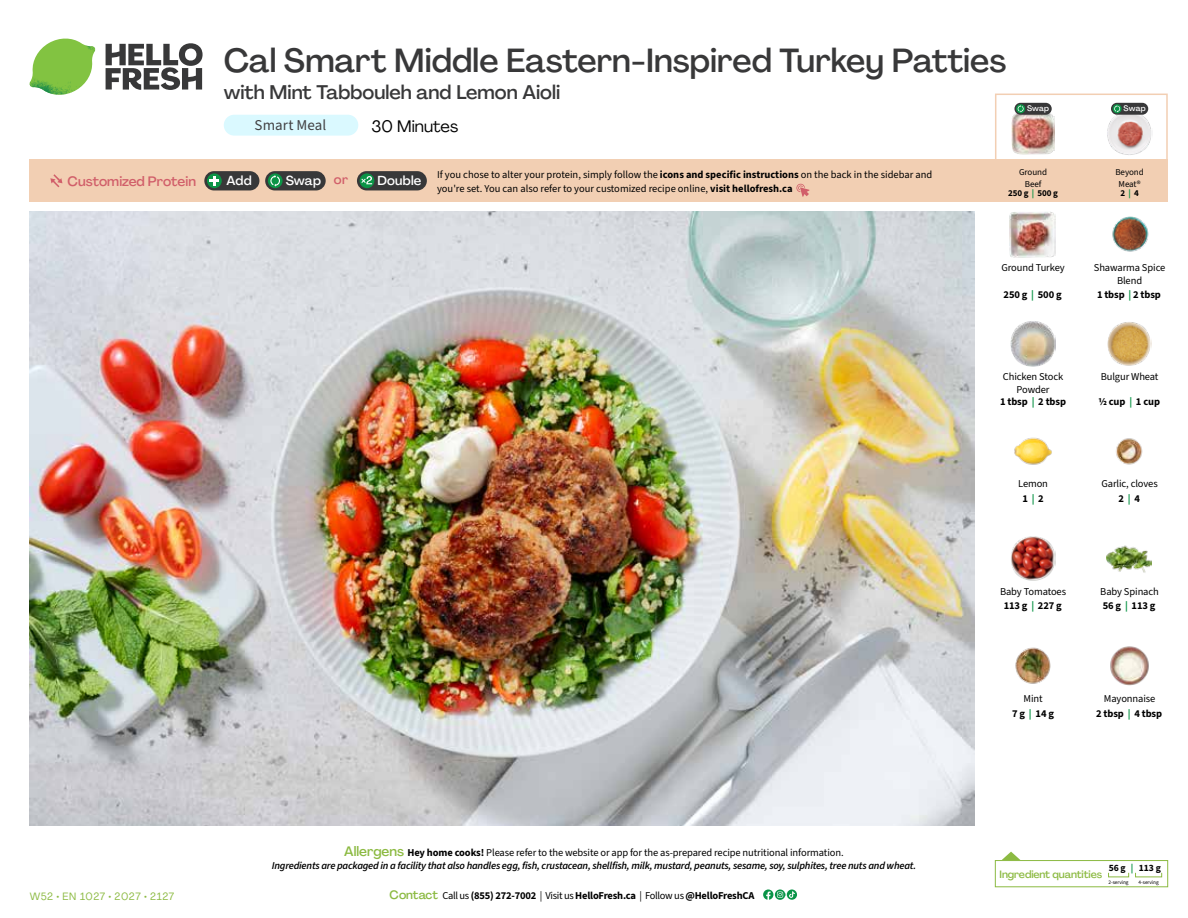
<style>
.page{position:relative;width:1188px;height:918px;background:#fff}
.page>*{position:absolute;margin:0;border:0;box-sizing:border-box;transform-origin:0 0}
.t1{font:500 33px "Agrandir";color:#383839}
.t2{font:500 19.5px "Agrandir";color:#383839}
.t3{font:16.5px "Agrandir";color:#000}
.t4{font:15px "Source Sans 3";color:#414042}
.t5{font:500 13.5px "Agrandir";color:#d15f6a}
.t6{font:500 12.9px "Agrandir";letter-spacing:.015em;color:#fff}
.t7{font:10.5px/14.9px "Source Sans 3";letter-spacing:-.01em;color:#000;text-align:center}
.t8{font:italic 600 10.5px/13.5px "Source Sans 3";letter-spacing:-.02em;color:#000;text-align:center}
.t9{font:700 10.5px/14.9px "Source Sans 3";letter-spacing:-.02em;color:#000;text-align:center}
.t10{font:10.5px "Agrandir";letter-spacing:.05em;color:#8cba42}
.t11{font:500 10.5px "Agrandir";letter-spacing:-.01em;color:#8cba42}
.t12{font:700 9.6px "Source Sans 3";color:#000}
.t13{font:9px/11.6px "Source Sans 3";letter-spacing:-.01em;color:#000;text-align:center}
.t14{font:700 9px "Source Sans 3";color:#000}
.t15{font:500 7.95px "Agrandir";letter-spacing:.01em;color:#fff}
.t16{font:5.25px "Source Sans 3";letter-spacing:-.01em;color:#000}
.s1{color:#d15f6a}
.s2{color:#0b9446}
.s3{font-weight:700}
.s4{font-weight:700;color:#0b9446}
.s5{font-family:"Agrandir";font-weight:500;font-style:normal;font-size:13.5px;color:#8cba42}
.s6{font-weight:700;font-style:normal}
.s7{font-weight:400;font-style:normal}
.s8{font-family:"Agrandir";font-weight:500;font-size:12px;color:#8cba42}
.s9{font-weight:400}
</style>
<div class="page">
<svg style="left:106px;top:43px;width:97px;height:47px"></svg>
<svg style="left:34px;top:39px;width:59px;height:38px"></svg>
<img style="left:65px;top:39px;width:30px;height:25px">
<img style="left:33px;top:60px;width:56px;height:10px">
<img style="left:29px;top:64px;width:58px;height:31px">
<img style="left:64px;top:70px;width:25px;height:24px">
<img style="left:30px;top:211px;width:945px;height:615px">
<div style="left:787px;top:889px;width:10px;height:11px;background:#099447;border-radius:50%"></div>
<svg style="left:763px;top:889px;width:32px;height:11px"></svg>
<div style="left:224px;top:115px;width:134px;height:21px;background:#daf9ff;border-radius:10px"></div>
<svg style="left:1002px;top:852px;width:19px;height:8px"></svg>
<div style="left:995px;top:860px;width:173px;height:27px;border:1px solid #8cba42"></div>
<img style="left:1011px;top:321px;width:45px;height:45px">
<img style="left:1107px;top:322px;width:45px;height:44px">
<img style="left:1014px;top:437px;width:38px;height:28px">
<img style="left:1116px;top:438px;width:27px;height:27px">
<img style="left:1011px;top:536px;width:45px;height:45px">
<img style="left:1106px;top:545px;width:46px;height:28px">
<img style="left:1015px;top:647px;width:36px;height:37px">
<img style="left:1112px;top:216px;width:37px;height:36px">
<img style="left:1010px;top:212px;width:45px;height:45px">
<img style="left:1110px;top:646px;width:39px;height:40px">
<div style="left:30px;top:160px;width:1138px;height:42px;background:#f2cfb3"></div>
<svg style="left:50px;top:174px;width:12px;height:13px"></svg>
<div style="left:265px;top:171px;width:61px;height:19px;background:#383839;border-radius:10px"></div>
<svg style="left:268px;top:173px;width:15px;height:15px"></svg>
<svg style="left:270px;top:175px;width:10px;height:12px"></svg>
<div style="left:204px;top:171px;width:55px;height:19px;background:#383839;border-radius:10px"></div>
<div style="left:207px;top:173px;width:15px;height:15px;background:#0b9446;border-radius:50%"></div>
<svg style="left:209px;top:176px;width:10px;height:10px"></svg>
<svg style="left:796px;top:183px;width:13px;height:14px"></svg>
<div style="left:357px;top:171px;width:70px;height:19px;background:#383839;border-radius:10px"></div>
<svg style="left:360px;top:173px;width:14px;height:15px"></svg>
<svg style="left:360px;top:176px;width:12px;height:8px"></svg>
<div style="left:995px;top:94px;width:173px;height:69px;border:2px solid #f2cfb3"></div>
<img style="left:1107px;top:111px;width:44px;height:44px">
<img style="left:1011px;top:113px;width:44px;height:42px">
<div style="left:1111px;top:103px;width:37px;height:12px;background:#383839;border-radius:6px"></div>
<svg style="left:1113px;top:104px;width:9px;height:9px"></svg>
<svg style="left:1114px;top:105px;width:6px;height:7px"></svg>
<div style="left:1014px;top:103px;width:38px;height:12px;background:#383839;border-radius:6px"></div>
<svg style="left:1016px;top:104px;width:9px;height:9px"></svg>
<svg style="left:1018px;top:105px;width:6px;height:7px"></svg>
<h1 class="t1" style="left:224px;top:40px;width:784px">Cal Smart Middle Eastern-Inspired Turkey Patties</h1>
<h2 class="t2" style="left:224px;top:80px;width:338px">with Mint Tabbouleh and Lemon Aioli</h2>
<h3 class="t3" style="left:372px;top:116px;width:88px">30 Minutes</h3>
<h3 class="t4" style="left:255px;top:116px;width:73px">Smart Meal</h3>
<p class="t15" style="left:1027px;top:104px;width:24px">Swap</p>
<p class="t15" style="left:1124px;top:104px;width:24px">Swap</p>
<p class="t5" style="left:68px;top:173px;width:130px">Customized Protein</p>
<p class="t6" style="left:227px;top:172px;width:27px">Add</p>
<p class="t6" style="left:286px;top:172px;width:64px">Swap <span class="s1">or</span></p>
<p class="t6" style="left:377px;top:172px;width:45px">Double</p>
<p class="t13" style="left:1115px;top:166px;width:30px">Beyond<br>Meat®</p>
<p class="t14" style="left:1120px;top:187px;width:20px">2 <span class="s2">|</span> 4</p>
<p class="t13" style="left:1019px;top:166px;width:29px">Ground<br>Beef</p>
<p class="t14" style="left:1008px;top:187px;width:51px">250 g <span class="s2">|</span> 500 g</p>
<p class="t7" style="left:437px;top:168px;width:497px;line-height:13.5px;text-align:left">If you chose to alter your protein, simply follow the <span class="s3">icons and specific instructions</span> on the back in the sidebar and you're set. You can also refer to your customized recipe online, <span class="s3">visit hellofresh.ca</span></p>
<p class="t7" style="left:1001px;top:260px;width:65px">Ground Turkey</p>
<p class="t9" style="left:1004px;top:287px;width:60px">250 g <span class="s2">|</span> 500 g</p>
<p class="t7" style="left:1094px;top:261px;width:73px;line-height:13.5px">Shawarma Spice<br>Blend<br><span class="s3">1 tbsp</span> <span class="s4">|</span> <span class="s3">2 tbsp</span></p>
<p class="t7" style="left:1003px;top:370px;width:62px;line-height:13.5px">Chicken Stock<br>Powder</p>
<p class="t9" style="left:1000px;top:395px;width:67px">1 tbsp <span class="s2">|</span> 2 tbsp</p>
<p class="t7" style="left:1101px;top:369px;width:59px">Bulgur Wheat</p>
<p class="t9" style="left:1098px;top:395px;width:63px">1/2 cup <span class="s2">|</span> 1 cup</p>
<p class="t7" style="left:1018px;top:476px;width:31px">Lemon<br><span class="s3">1</span> <span class="s4">|</span> <span class="s3">2</span></p>
<p class="t7" style="left:1101px;top:476px;width:58px">Garlic, cloves<br><span class="s3">2</span> <span class="s4">|</span> <span class="s3">4</span></p>
<p class="t7" style="left:1000px;top:584px;width:68px">Baby Tomatoes<br><span class="s3">113 g</span> <span class="s4">|</span> <span class="s3">227 g</span></p>
<p class="t7" style="left:1100px;top:584px;width:60px;text-align:left">Baby Spinach<br><span class="s3">56 g</span> <span class="s4">|</span> <span class="s3">113 g</span></p>
<p class="t10" style="left:30px;top:890px;width:146px">W52 • EN 1027 • 2027 • 2127</p>
<p class="t8" style="left:272px;top:845px;width:646px"><span class="s5">Allergens</span> <span class="s6">Hey home cooks!</span> <span class="s7">Please refer to the website or app for the as-prepared recipe nutritional information.<br></span>Ingredients are packaged in a facility that also handles egg, fish, crustacean, shellfish, milk, mustard, peanuts, sesame, soy, sulphites, tree nuts and wheat.</p>
<p class="t9" style="left:390px;top:888px;width:366px"><span class="s8">Contact</span> <span class="s9">Call us</span> (855) 272-7002 <span class="s9">| Visit us</span> HelloFresh.ca <span class="s9">| Follow us</span> @HelloFreshCA</p>
<p class="t9" style="left:1012px;top:691px;width:43px"><span class="s9">Mint<br></span>7 g <span class="s2">|</span> 14 g</p>
<p class="t7" style="left:1096px;top:691px;width:67px">Mayonnaise<br><span class="s3">2 tbsp</span> <span class="s4">|</span> <span class="s3">4 tbsp</span></p>
<p class="t12" style="left:1109px;top:862px;width:54px">56 g <span class="s2">|</span> 113 g</p>
<p class="t16" style="left:1109px;top:879px;width:22px">2-serving</p>
<p class="t16" style="left:1139px;top:879px;width:22px">4-serving</p>
<p class="t11" style="left:1000px;top:867px;width:104px">Ingredient quantities</p>
</div>
